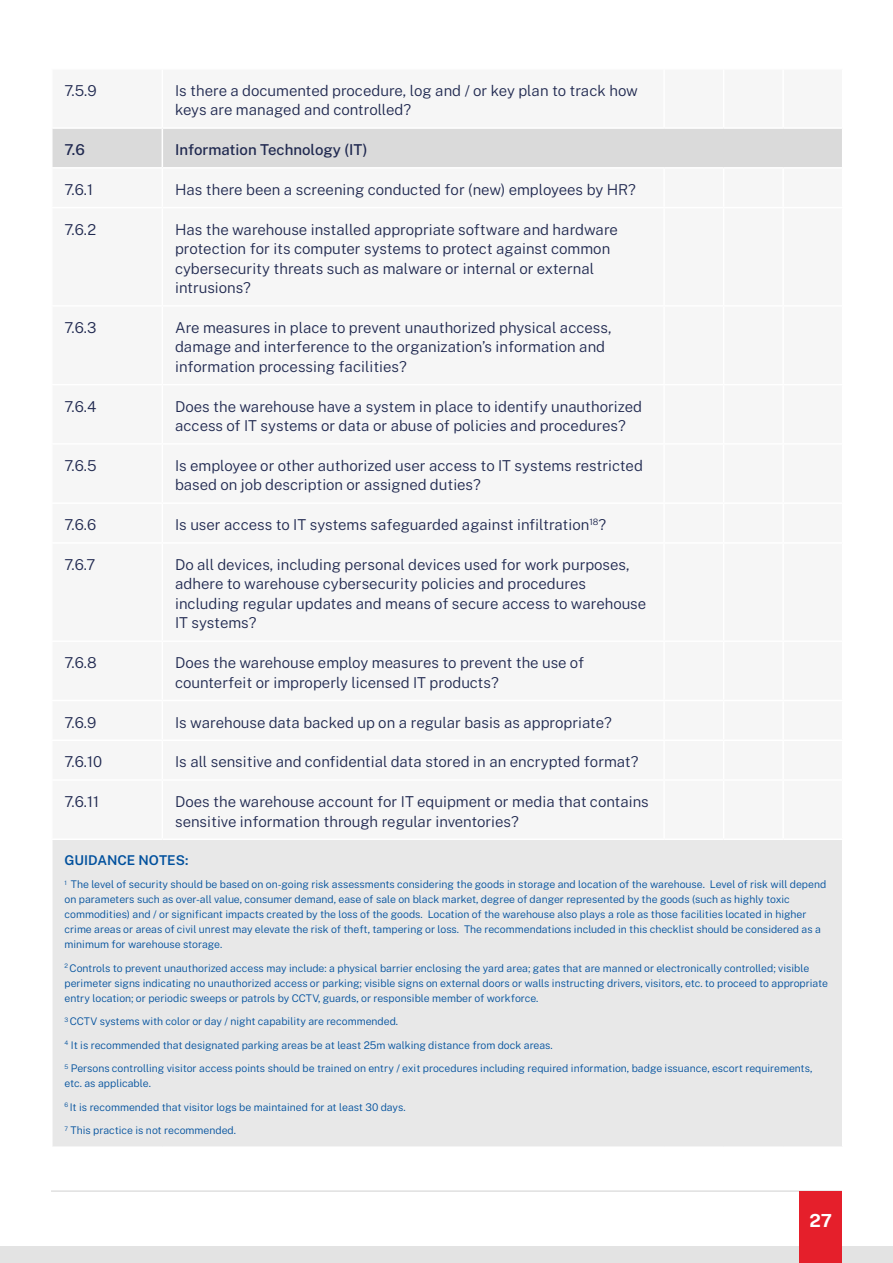
<style>
.page{position:relative;width:893px;height:1263px;background:#fff}
.page>*{position:absolute;margin:0;border:0;box-sizing:border-box;transform-origin:0 0}
.t1{font:700 18px "Public Sans";color:#fff}
.t2{font:300 15px/19.5px "Public Sans";color:#202950}
.t3{font:500 15px "Public Sans";color:#202950}
.t4{font:600 13.5px "Public Sans";color:#00509d}
.t5{font:300 10.5px/15px "Public Sans";color:#00509d}
</style>
<div class="page">
<div style="left:0;top:1246px;width:893px;height:17px;background:#e3e3e3"></div>
<hr style="left:51px;top:1191px;width:791px;height:1px;background:#d0d0d0">
<div style="left:799px;top:1191px;width:43px;height:72px;background:#e51f2b"></div>
<div style="left:53px;top:129px;width:789px;height:38px;background:#dadada"></div>
<div style="left:52px;top:839px;width:791px;height:308px;background:#e8e8e8"></div>
<hr style="left:162px;top:129px;width:1px;height:38px;background:#fff">
<hr style="left:51px;top:838px;width:111px;height:2px;background:#fff">
<hr style="left:51px;top:840px;width:2px;height:306px;background:#fff">
<hr style="left:162px;top:838px;width:502px;height:2px;background:#fff">
<hr style="left:664px;top:838px;width:60px;height:2px;background:#fff">
<hr style="left:724px;top:838px;width:59px;height:2px;background:#fff">
<hr style="left:783px;top:838px;width:60px;height:2px;background:#fff">
<hr style="left:842px;top:840px;width:1px;height:306px;background:#fff">
<hr style="left:51px;top:1146px;width:111px;height:2px;background:#fff">
<hr style="left:162px;top:1146px;width:502px;height:2px;background:#fff">
<hr style="left:664px;top:1146px;width:60px;height:2px;background:#fff">
<hr style="left:724px;top:1146px;width:59px;height:2px;background:#fff">
<hr style="left:783px;top:1146px;width:60px;height:2px;background:#fff">
<h2 class="t2" style="left:65px;top:80px;width:34px">7.5.9</h2>
<h2 class="t2" style="left:175px;top:80px;width:464px">Is there a documented procedure, log and / or key plan to track how keys are managed and controlled?</h2>
<h2 class="t3" style="left:65px;top:139px;width:22px">7.6</h2>
<h2 class="t3" style="left:175px;top:139px;width:194px">Information Technology (IT)</h2>
<h2 class="t2" style="left:65px;top:179px;width:30px">7.6.1</h2>
<h2 class="t2" style="left:175px;top:179px;width:462px">Has there been a screening conducted for (new) employees by HR?</h2>
<h2 class="t2" style="left:65px;top:218px;width:33px">7.6.2</h2>
<h2 class="t2" style="left:175px;top:218px;width:444px">Has the warehouse installed appropriate software and hardware protection for its computer systems to protect against common cybersecurity threats such as malware or internal or external intrusions?</h2>
<h2 class="t2" style="left:65px;top:317px;width:33px">7.6.3</h2>
<h2 class="t2" style="left:175px;top:317px;width:438px">Are measures in place to prevent unauthorized physical access, damage and interference to the organization’s information and information processing facilities?</h2>
<h2 class="t2" style="left:65px;top:396px;width:33px">7.6.4</h2>
<h2 class="t2" style="left:175px;top:396px;width:468px">Does the warehouse have a system in place to identify unauthorized access of IT systems or data or abuse of policies and procedures?</h2>
<h2 class="t2" style="left:65px;top:455px;width:34px">7.6.5</h2>
<h2 class="t2" style="left:175px;top:455px;width:469px">Is employee or other authorized user access to IT systems restricted based on job description or assigned duties?</h2>
<h2 class="t2" style="left:65px;top:514px;width:33px">7.6.6</h2>
<h2 class="t2" style="left:175px;top:514px;width:433px">Is user access to IT systems safeguarded against infiltration<sup>18</sup>?</h2>
<h2 class="t2" style="left:65px;top:554px;width:32px">7.6.7</h2>
<h2 class="t2" style="left:175px;top:554px;width:473px">Do all devices, including personal devices used for work purposes, adhere to warehouse cybersecurity policies and procedures including regular updates and means of secure access to warehouse IT systems?</h2>
<h2 class="t2" style="left:65px;top:652px;width:34px">7.6.8</h2>
<h2 class="t2" style="left:175px;top:652px;width:410px">Does the warehouse employ measures to prevent the use of counterfeit or improperly licensed IT products?</h2>
<h2 class="t2" style="left:65px;top:711px;width:33px">7.6.9</h2>
<h2 class="t2" style="left:175px;top:711px;width:438px">Is warehouse data backed up on a regular basis as appropriate?</h2>
<h2 class="t2" style="left:65px;top:751px;width:39px">7.6.10</h2>
<h2 class="t2" style="left:175px;top:751px;width:465px">Is all sensitive and confidential data stored in an encrypted format?</h2>
<h2 class="t2" style="left:65px;top:791px;width:36px">7.6.11</h2>
<h2 class="t2" style="left:175px;top:791px;width:475px">Does the warehouse account for IT equipment or media that contains sensitive information through regular inventories?</h2>
<p class="t4" style="left:65px;top:850px;width:125px">GUIDANCE NOTES:</p>
<p class="t5" style="left:65px;top:876px;width:763px"><sup>1</sup> The level of security should be based on on-going risk assessments considering the goods in storage and location of the warehouse. Level of risk will depend on parameters such as over-all value, consumer demand, ease of sale on black market, degree of danger represented by the goods (such as highly toxic commodities) and / or significant impacts created by the loss of the goods. Location of the warehouse also plays a role as those facilities located in higher crime areas or areas of civil unrest may elevate the risk of theft, tampering or loss. The recommendations included in this checklist should be considered as a minimum for warehouse storage.</p>
<p class="t5" style="left:65px;top:960px;width:765px"><sup>2</sup> Controls to prevent unauthorized access may include: a physical barrier enclosing the yard area; gates that are manned or electronically controlled; visible perimeter signs indicating no unauthorized access or parking; visible signs on external doors or walls instructing drivers, visitors, etc. to proceed to appropriate entry location; or periodic sweeps or patrols by CCTV, guards, or responsible member of workforce.</p>
<p class="t5" style="left:65px;top:1013px;width:335px"><sup>3</sup> CCTV systems with color or day / night capability are recommended.</p>
<p class="t5" style="left:65px;top:1037px;width:490px"><sup>4</sup> It is recommended that designated parking areas be at least 25m walking distance from dock areas.</p>
<p class="t5" style="left:65px;top:1060px;width:749px"><sup>5</sup> Persons controlling visitor access points should be trained on entry / exit procedures including required information, badge issuance, escort requirements, etc. as applicable.</p>
<p class="t5" style="left:65px;top:1099px;width:343px"><sup>6</sup> It is recommended that visitor logs be maintained for at least 30 days.</p>
<p class="t5" style="left:65px;top:1122px;width:173px"><sup>7</sup> This practice is not recommended.</p>
<h1 class="t1" style="left:809px;top:1207px;width:24px">27</h1>
</div>
